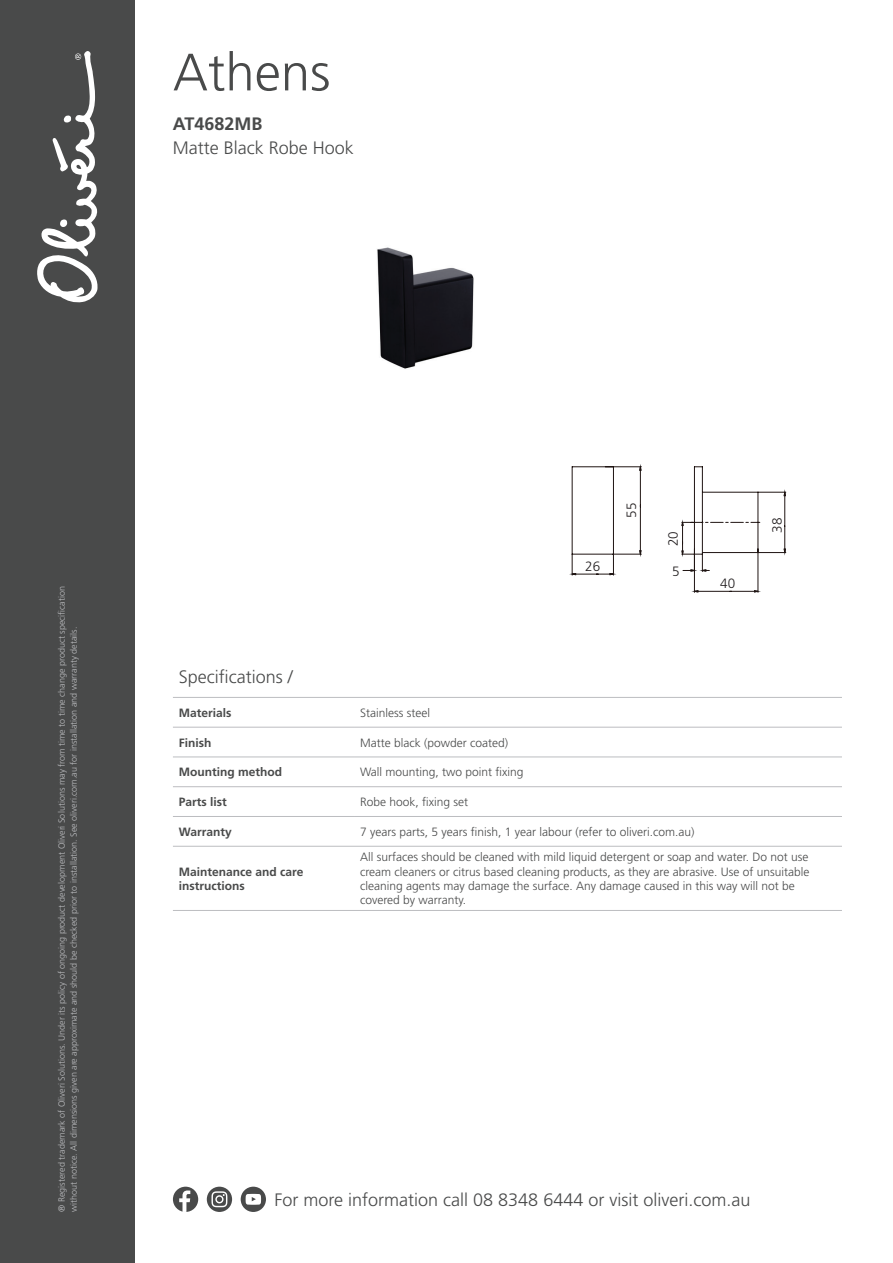
<style>
.page{position:relative;width:893px;height:1263px;background:#fff}
.page>*{position:absolute;margin:0;border:0;box-sizing:border-box;transform-origin:0 0}
.t1{font:300 52.5px "Frutiger LT Std";color:#494a4a}
.t2{font:300 18px "Frutiger LT Std";color:#494a4a}
.t3{font:700 18px "Frutiger LT Std";color:#494a4a}
.t4{font:300 13.5px "Frutiger LT Std";color:#231f20}
.t5{font:300 12px/14.4px "Frutiger LT Std";color:#494a4a}
.t6{font:700 12px/14.4px "Frutiger LT Std";color:#494a4a}
.t7{font:300 9px/12px "Frutiger LT Std";color:#bcbdc0}
</style>
<div class="page">
<div style="left:0;top:0;width:135px;height:1263px;background:#494a4a"></div>
<svg style="left:37px;top:51px;width:61px;height:252px"></svg>
<div style="left:207px;top:1187px;width:25px;height:25px;background:#494a4a;border-radius:50%"></div>
<svg style="left:211px;top:1191px;width:16px;height:16px"></svg>
<div style="left:173px;top:1187px;width:25px;height:25px;background:#494a4a;border-radius:50%"></div>
<svg style="left:179px;top:1190px;width:11px;height:22px"></svg>
<div style="left:241px;top:1187px;width:25px;height:25px;background:#494a4a;border-radius:50%"></div>
<svg style="left:246px;top:1194px;width:15px;height:11px"></svg>
<img style="left:377px;top:247px;width:97px;height:122px">
<hr style="left:173px;top:697px;width:181px;height:1px;background:#bcbdc0">
<hr style="left:354px;top:697px;width:488px;height:1px;background:#bcbdc0">
<hr style="left:173px;top:727px;width:181px;height:1px;background:#bcbdc0">
<hr style="left:354px;top:727px;width:488px;height:1px;background:#bcbdc0">
<hr style="left:173px;top:757px;width:181px;height:1px;background:#bcbdc0">
<hr style="left:354px;top:757px;width:488px;height:1px;background:#bcbdc0">
<hr style="left:173px;top:786px;width:181px;height:1px;background:#bcbdc0">
<hr style="left:354px;top:786px;width:488px;height:1px;background:#bcbdc0">
<hr style="left:173px;top:816px;width:181px;height:1px;background:#bcbdc0">
<hr style="left:354px;top:816px;width:488px;height:1px;background:#bcbdc0">
<hr style="left:173px;top:846px;width:181px;height:1px;background:#bcbdc0">
<hr style="left:354px;top:846px;width:488px;height:1px;background:#bcbdc0">
<hr style="left:173px;top:910px;width:181px;height:1px;background:#bcbdc0">
<hr style="left:354px;top:910px;width:488px;height:1px;background:#bcbdc0">
<hr style="left:758px;top:492px;width:1px;height:60px;background:#1f1412">
<hr style="left:702px;top:467px;width:1px;height:87px;background:#1f1412">
<hr style="left:702px;top:492px;width:56px;height:1px;background:#1f1412">
<hr style="left:694px;top:467px;width:1px;height:87px;background:#1f1412">
<svg style="left:758px;top:490px;width:28px;height:6px"></svg>
<hr style="left:784px;top:496px;width:1px;height:30px;background:#1f1412">
<hr style="left:613px;top:467px;width:1px;height:87px;background:#1f1412">
<hr style="left:572px;top:467px;width:1px;height:87px;background:#1f1412">
<hr style="left:572px;top:466px;width:41px;height:1px;background:#1f1412">
<svg style="left:682px;top:520px;width:104px;height:51px"></svg>
<hr style="left:758px;top:549px;width:1px;height:43px;background:#1f1412">
<hr style="left:694px;top:549px;width:1px;height:43px;background:#1f1412">
<svg style="left:730px;top:590px;width:30px;height:2px"></svg>
<hr style="left:698px;top:591px;width:33px;height:1px;background:#1f1412">
<hr style="left:605px;top:466px;width:36px;height:1px;background:#1f1412">
<hr style="left:640px;top:505px;width:1px;height:46px;background:#1f1412">
<hr style="left:640px;top:470px;width:1px;height:37px;background:#1f1412">
<svg style="left:570px;top:550px;width:71px;height:25px"></svg>
<h1 class="t1" style="left:173px;top:43px;width:159px">Athens</h1>
<h2 class="t3" style="left:173px;top:113px;width:91px">AT4682MB</h2>
<h2 class="t2" style="left:173px;top:137px;width:183px">Matte Black Robe Hook</h2>
<p class="t7" style="left:56px;top:1212px;width:627px;rotate:-90deg">® Registered trademark of Oliveri Solutions. Under its policy of ongoing product development Oliveri Solutions may from time to time change product specification without notice. All dimensions given are approximate and should be checked prior to installation. See oliveri.com.au for installation and warranty details.</p>
<p class="t4" style="left:585px;top:559px;width:17px">26</p>
<p class="t4" style="left:624px;top:518px;width:17px;rotate:-90deg">55</p>
<p class="t4" style="left:666px;top:546px;width:17px;rotate:-90deg">20</p>
<p class="t4" style="left:672px;top:564px;width:9px">5</p>
<p class="t4" style="left:720px;top:576px;width:17px">40</p>
<p class="t4" style="left:769px;top:533px;width:17px;rotate:-90deg">38</p>
<h2 class="t2" style="left:179px;top:666px;width:116px">Specifications /</h2>
<p class="t6" style="left:179px;top:705px;width:54px">Materials</p>
<p class="t5" style="left:360px;top:706px;width:71px">Stainless steel</p>
<p class="t6" style="left:179px;top:735px;width:34px">Finish</p>
<p class="t5" style="left:360px;top:735px;width:150px">Matte black (powder coated)</p>
<p class="t6" style="left:179px;top:765px;width:105px">Mounting method</p>
<p class="t5" style="left:360px;top:765px;width:165px">Wall mounting, two point fixing</p>
<p class="t6" style="left:179px;top:795px;width:50px">Parts list</p>
<p class="t5" style="left:360px;top:795px;width:110px">Robe hook, fixing set</p>
<p class="t6" style="left:179px;top:824px;width:54px">Warranty</p>
<p class="t5" style="left:360px;top:825px;width:336px">7 years parts, 5 years finish, 1 year labour (refer to oliveri.com.au)</p>
<p class="t6" style="left:179px;top:864px;width:126px">Maintenance and care instructions</p>
<p class="t5" style="left:360px;top:850px;width:451px">All surfaces should be cleaned with mild liquid detergent or soap and water. Do not use cream cleaners or citrus based cleaning products, as they are abrasive. Use of unsuitable cleaning agents may damage the surface. Any damage caused in this way will not be covered by warranty.</p>
<h2 class="t2" style="left:275px;top:1190px;width:477px">For more information call 08 8348 6444 or visit oliveri.com.au</h2>
</div>
